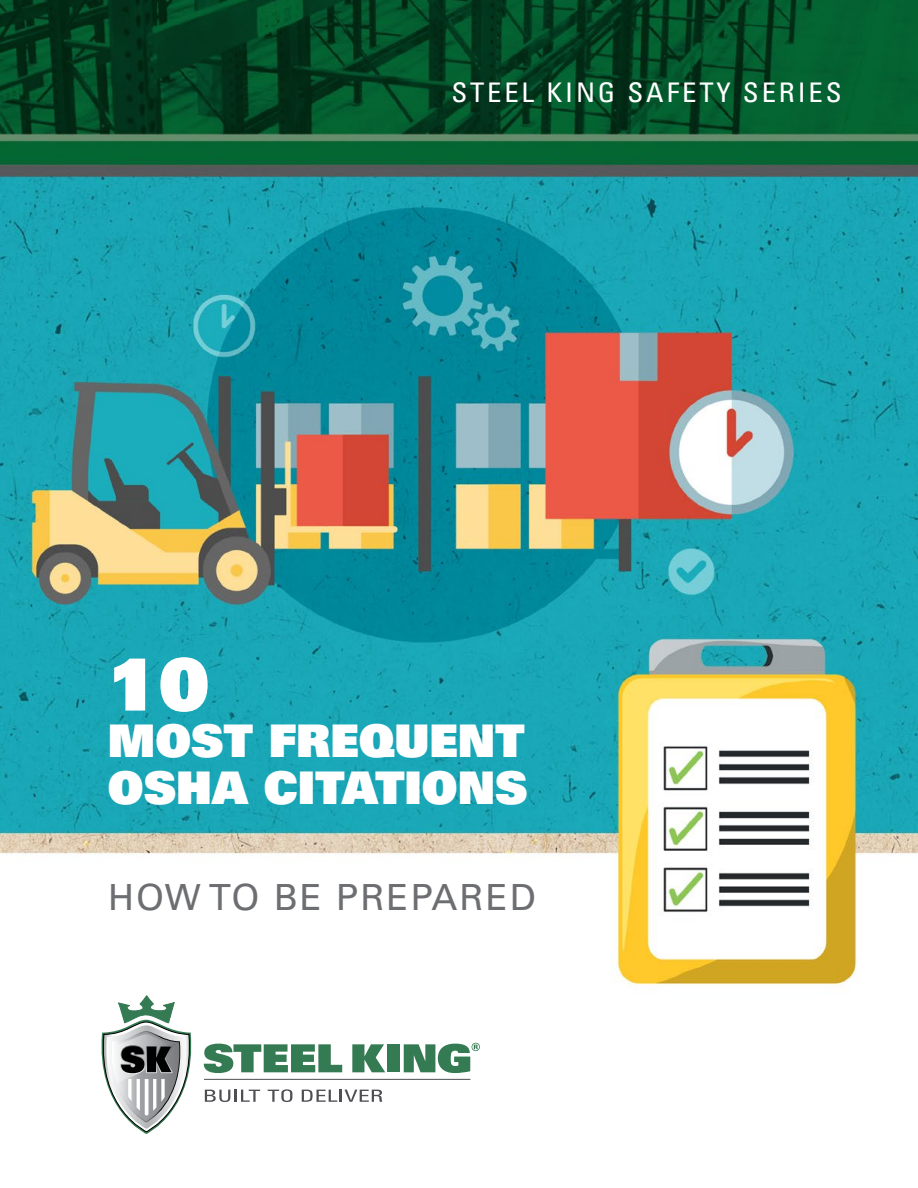
<style>
.page{position:relative;width:918px;height:1188px;background:#fff}
.page>*{position:absolute;margin:0;border:0;box-sizing:border-box;transform-origin:0 0}
.t1{font:72px "Univers LT Std X Black";color:#fff}
.t2{font:45px/46.5px "Univers LT Std X Black";color:#fff}
.t3{font:36px "Univers LT Std";letter-spacing:.06em;color:#6d6e71}
.t4{font:condensed 27px "Univers LT Std";letter-spacing:.1em;color:#fff;scale:1.06 1}
</style>
<div class="page">
<img style="left:0;top:0;width:918px;height:1102px">
<svg style="left:204px;top:1044px;width:138px;height:29px"></svg>
<svg style="left:352px;top:1044px;width:33px;height:28px"></svg>
<div style="left:387px;top:1044px;width:12px;height:28px;background:#347a52"></div>
<hr style="left:204px;top:1079px;width:266px;height:1px;background:#4e4f53">
<svg style="left:205px;top:1090px;width:55px;height:12px"></svg>
<svg style="left:268px;top:1089px;width:24px;height:13px"></svg>
<svg style="left:302px;top:1090px;width:80px;height:12px"></svg>
<svg style="left:98px;top:995px;width:99px;height:139px"></svg>
<svg style="left:404px;top:1043px;width:76px;height:30px"></svg>
<p class="t4" style="left:451px;top:75px;width:370px">STEEL KING SAFETY SERIES</p>
<h1 class="t1" style="left:108px;top:637px;width:103px">10</h1>
<p class="t2" style="left:108px;top:716px;width:421px">MOST FREQUENT<br>OSHA CITATIONS</p>
<p class="t3" style="left:108px;top:876px;width:429px">HOW TO BE PREPARED</p>
</div>
